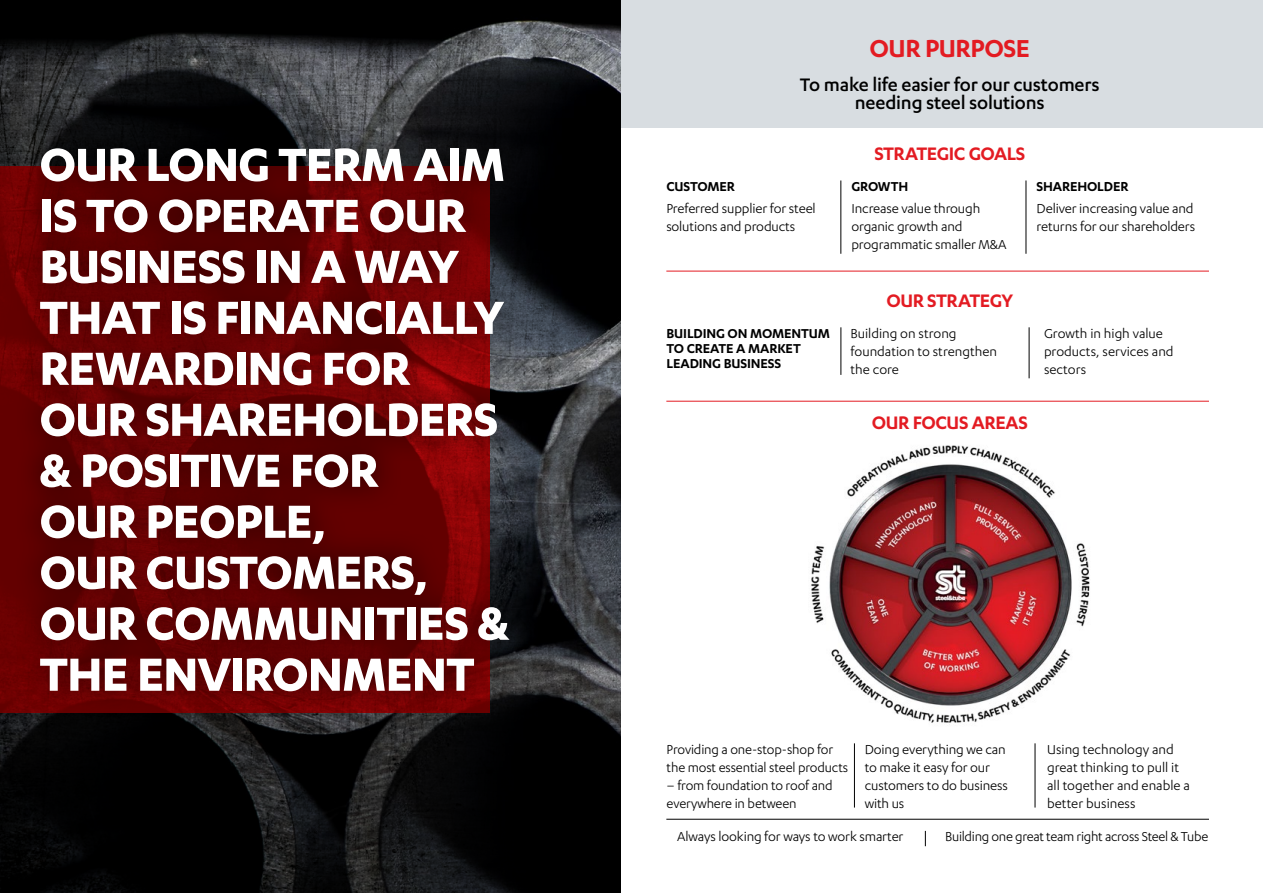
<style>
.page{position:relative;width:1263px;height:893px;background:#fff}
.page>*{position:absolute;margin:0;border:0;box-sizing:border-box;transform-origin:0 0}
.t1{font:700 54px/51px "Karbon";letter-spacing:-.02em;color:#fff}
.t2{font:600 28.5px "Karbon";letter-spacing:-.02em;color:#e31b22}
.t3{font:500 21px/18px "Karbon";letter-spacing:-.01em;color:#000;text-align:center}
.t4{font:600 21px "Karbon";letter-spacing:-.02em;color:#e31b22}
.t5{font:15px/18px "Karbon";letter-spacing:-.01em;color:#000}
.t6{font:600 15px/15px "Karbon";letter-spacing:-.01em;color:#000}
</style>
<div class="page">
<div style="left:622px;top:0;width:641px;height:128px;background:#d8dde1"></div>
<img style="left:0;top:0;width:621px;height:893px">
<img style="left:802px;top:439px;width:295px;height:295px;border-radius:147px">
<svg style="left:0;top:166px;width:15px;height:546px;background:#690000"></svg>
<div style="left:15px;top:121px;width:518px;height:597px;background:#000;opacity:.64"></div>
<hr style="left:841px;top:180px;width:1px;height:74px;background:#000">
<hr style="left:1026px;top:180px;width:1px;height:74px;background:#000">
<hr style="left:666px;top:271px;width:543px;height:1px;background:#e31b22">
<hr style="left:666px;top:401px;width:543px;height:1px;background:#e31b22">
<hr style="left:666px;top:819px;width:543px;height:1px;background:#000">
<hr style="left:854px;top:743px;width:1px;height:64px;background:#000">
<hr style="left:1029px;top:327px;width:1px;height:51px;background:#000">
<hr style="left:841px;top:327px;width:1px;height:48px;background:#000">
<svg style="left:925px;top:831px;width:1px;height:15px"></svg>
<hr style="left:1035px;top:743px;width:1px;height:64px;background:#000">
<h1 class="t1" style="left:39px;top:137px;width:472px">OUR LONG TERM AIM<br>IS TO OPERATE OUR<br>BUSINESS IN A WAY<br>THAT IS FINANCIALLY<br>REWARDING FOR<br>OUR SHAREHOLDERS &amp; POSITIVE FOR<br>OUR PEOPLE,<br>OUR CUSTOMERS,<br>OUR COMMUNITIES &amp;<br>THE ENVIRONMENT</h1>
<h2 class="t2" style="left:869px;top:32px;width:162px">OUR PURPOSE</h2>
<h3 class="t3" style="left:800px;top:75px;width:301px">To make life easier for our customers needing steel solutions</h3>
<p class="t6" style="left:666px;top:178px;width:70px">CUSTOMER</p>
<p class="t5" style="left:666px;top:199px;width:151px">Preferred supplier for steel solutions and products</p>
<p class="t6" style="left:666px;top:325px;width:165px">BUILDING ON MOMENTUM<br>TO CREATE A MARKET<br>LEADING BUSINESS</p>
<h3 class="t4" style="left:874px;top:141px;width:152px">STRATEGIC GOALS</h3>
<p class="t6" style="left:851px;top:178px;width:58px">GROWTH</p>
<p class="t5" style="left:851px;top:199px;width:157px">Increase value through organic growth and programmatic smaller M&amp;A</p>
<p class="t6" style="left:1036px;top:178px;width:93px">SHAREHOLDER</p>
<p class="t5" style="left:1036px;top:199px;width:160px">Deliver increasing value and returns for our shareholders</p>
<h3 class="t4" style="left:886px;top:288px;width:128px">OUR STRATEGY</h3>
<p class="t5" style="left:850px;top:324px;width:148px">Building on strong foundation to strengthen the core</p>
<p class="t5" style="left:1044px;top:324px;width:131px">Growth in high value products, services and sectors</p>
<h3 class="t4" style="left:872px;top:411px;width:158px">OUR FOCUS AREAS</h3>
<p class="t5" style="left:666px;top:740px;width:183px">Providing a one-stop-shop for the most essential steel products</p>
<p class="t5" style="left:666px;top:776px;width:168px">– from foundation to roof and everywhere in between</p>
<p class="t5" style="left:865px;top:740px;width:145px">Doing everything we can to make it easy for our customers to do business with us</p>
<p class="t5" style="left:1047px;top:740px;width:144px">Using technology and great thinking to pull it all together and enable a better business</p>
<p class="t5" style="left:677px;top:827px;width:228px">Always looking for ways to work smarter</p>
<p class="t5" style="left:945px;top:827px;width:264px">Building one great team right across Steel &amp; Tube</p>
</div>
